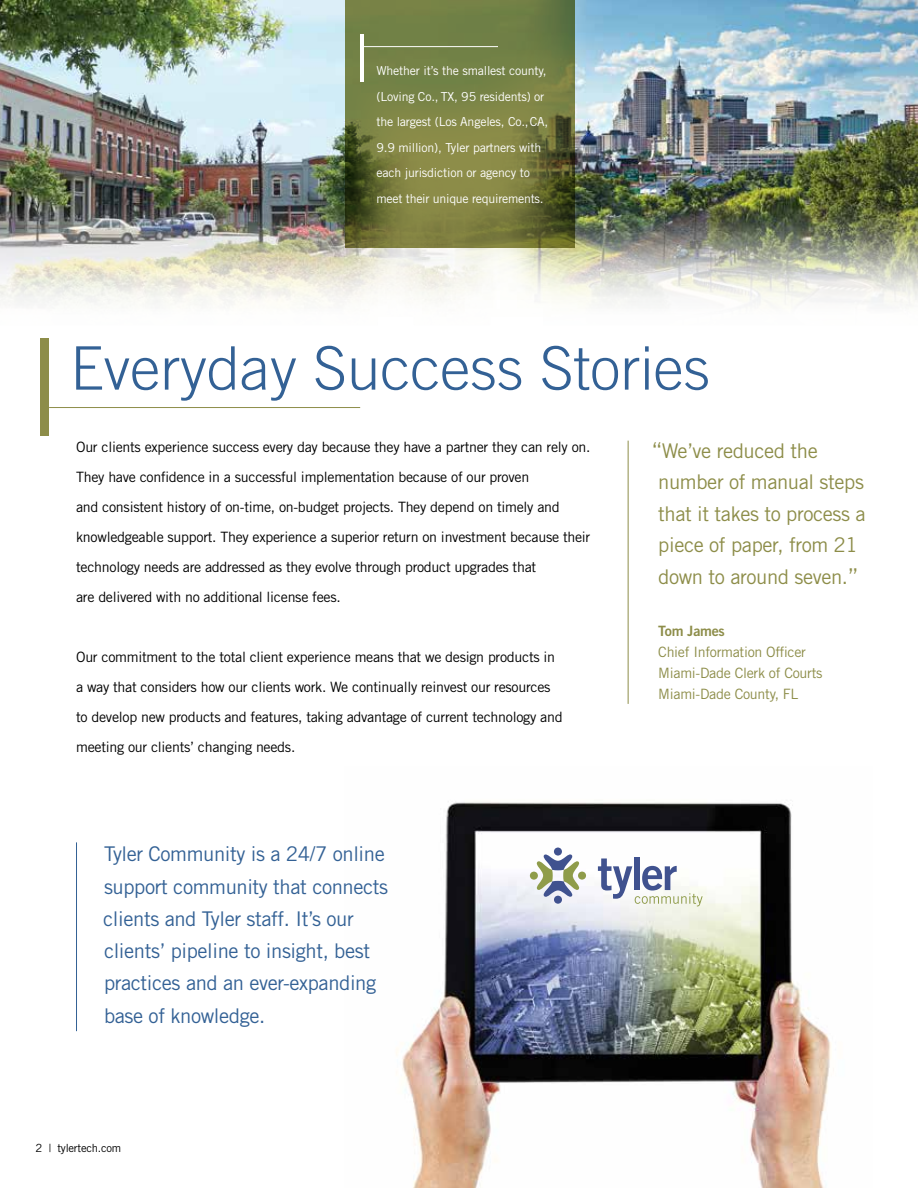
<style>
.page{position:relative;width:918px;height:1188px;background:#fff}
.page>*{position:absolute;margin:0;border:0;box-sizing:border-box;transform-origin:0 0}
.t1{font:300 60px "Trade Gothic";color:#336195}
.t2{font:20.25px/32.2px "Trade Gothic";letter-spacing:-.02em;color:#336195}
.t3{font:20.25px/31.5px "Trade Gothic";letter-spacing:-.02em;color:#8d8d49}
.t4{font:14.25px/30px "Trade Gothic";letter-spacing:-.02em;color:#000}
.t5{font:14.25px/21px "Trade Gothic";letter-spacing:-.02em;color:#8d8d49}
.t6{font:14.25px "Trade Gothic Bold Two";letter-spacing:-.02em;color:#8d8d49}
.t7{font:12.3px/25.5px "Trade Gothic";letter-spacing:-.015em;color:#fff}
.t8{font:11.25px "Trade Gothic";letter-spacing:-.02em;color:#000}
.s1{font-size:21.75px}
</style>
<div class="page">
<img style="left:396px;top:802px;width:435px;height:386px">
<img style="left:0;top:0;width:918px;height:305px">
<div style="left:40px;top:338px;width:9px;height:97px;background:#8d8d49"></div>
<hr style="left:49px;top:407px;width:311px;height:1px;background:#8d8d49">
<hr style="left:628px;top:441px;width:1px;height:263px;background:#8d8d49">
<svg style="left:345px;top:0;width:230px;height:247px;background:#737a3f"></svg>
<hr style="left:363px;top:46px;width:135px;height:1px;background:#fff">
<hr style="left:360px;top:34px;width:4px;height:47px;background:#fff">
<hr style="left:76px;top:842px;width:1px;height:189px;background:#336195">
<div style="left:634px;top:857px;width:6px;height:33px;background:#40528f"></div>
<svg style="left:598px;top:858px;width:105px;height:48px"></svg>
<svg style="left:530px;top:848px;width:56px;height:56px"></svg>
<p class="t7" style="left:376px;top:58px;width:173px">Whether it’s the smallest county, (Loving Co., TX, 95 residents) or the largest (Los Angeles, Co., CA, 9.9 million), Tyler partners with each jurisdiction or agency to meet their unique requirements.</p>
<h1 class="t1" style="left:70px;top:333px;width:641px">Everyday Success Stories</h1>
<p class="t4" style="left:76px;top:431px;width:516px">Our clients experience success every day because they have a partner they can rely on.<br>They have confidence in a successful implementation because of our proven<br>and consistent history of on-time, on-budget projects. They depend on timely and knowledgeable support. They experience a superior return on investment because their technology needs are addressed as they evolve through product upgrades that<br>are delivered with no additional license fees.</p>
<p class="t4" style="left:76px;top:641px;width:488px">Our commitment to the total client experience means that we design products in a way that considers how our clients work. We continually reinvest our resources to develop new products and features, taking advantage of current technology and meeting our clients’ changing needs.</p>
<h2 class="t2" style="left:103px;top:838px;width:286px">Tyler Community is a 24/7 online support community that connects clients and Tyler staff. It’s our clients’ pipeline to insight, best practices and an ever-expanding base of knowledge.</h2>
<p class="t8" style="left:36px;top:1141px;width:87px">2 | tylertech.com</p>
<h2 class="t3" style="left:658px;top:434px;width:209px;text-indent:-7px"><span class="s1">“</span>We’ve reduced the number of manual steps that it takes to process a piece of paper, from 21 down to around seven.<span class="s1">”</span></h2>
<p class="t6" style="left:658px;top:622px;width:68px">Tom James</p>
<p class="t5" style="left:658px;top:641px;width:166px">Chief Information Officer<br>Miami-Dade Clerk of Courts<br>Miami-Dade County, FL</p>
</div>
